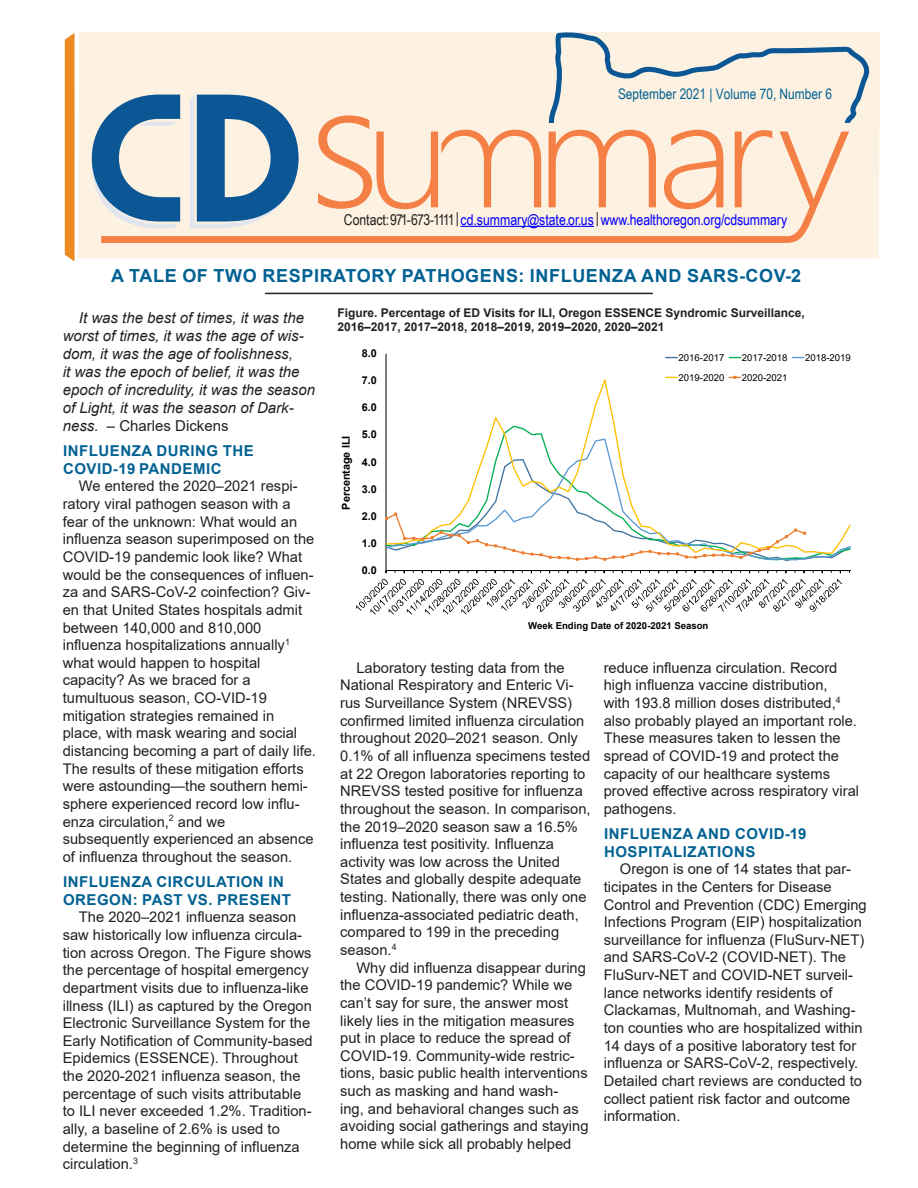
<style>
.page{position:relative;width:918px;height:1188px;background:#fff}
.page>*{position:absolute;margin:0;border:0;box-sizing:border-box;transform-origin:0 0}
.T-Article_Title{font:700 18px "Arial";letter-spacing:.035em;color:#006192}
.T-Body_text{font:italic 15px/18px "Arial";color:#231f20}
.T-Body_text-2{font:700 15px/18px "Arial";letter-spacing:.035em;color:#006192}
.t1{font:15px "Arial Narrow";letter-spacing:-.005em;color:#00f}
.T-Header_1{font:700 15px/18px "Arial";letter-spacing:.035em;color:#006192}
.T-Body_text-3{font:14.7px/17.7px "Arial";color:#231f20}
.t2{font:14.55px "Arial Narrow";color:#006192}
.T-Fgure_head{font:700 12px/14.4px "Arial";color:#231f20}
.t3{font:700 10.8px "Arial";color:#000}
.t4{font:9.6px "Arial";color:#000}
.t5{font:700 9.6px "Arial";color:#000}
.s1{color:#231f20}
.s2{font-style:normal}
</style>
<div class="page">
<div style="left:78px;top:32px;width:802px;height:226px;background:#fdf1e2"></div>
<svg style="left:65px;top:33px;width:10px;height:229px"></svg>
<svg style="left:549px;top:32px;width:321px;height:91px"></svg>
<svg style="left:92px;top:95px;width:88px;height:134px"></svg>
<svg style="left:190px;top:95px;width:109px;height:37px"></svg>
<svg style="left:318px;top:115px;width:223px;height:17px"></svg>
<svg style="left:549px;top:130px;width:107px;height:2px"></svg>
<svg style="left:664px;top:130px;width:59px;height:2px"></svg>
<svg style="left:735px;top:130px;width:37px;height:2px"></svg>
<svg style="left:101px;top:132px;width:748px;height:111px;fill:#fdf1e2"></svg>
<hr style="left:461px;top:226px;width:133px;height:1px;background:#00f">
<hr style="left:265px;top:293px;width:388px;height:1px;background:#231f20">
<hr style="left:386px;top:354px;width:1px;height:217px;background:#000">
<hr style="left:386px;top:570px;width:465px;height:1px;background:#000">
<svg style="left:386px;top:375px;width:465px;height:180px"></svg>
<svg style="left:385px;top:512px;width:421px;height:49px"></svg>
<svg style="left:356px;top:579px;width:486px;height:36px"></svg>
<svg style="left:729px;top:357px;width:12px;height:1px"></svg>
<svg style="left:792px;top:357px;width:12px;height:1px"></svg>
<svg style="left:729px;top:376px;width:12px;height:3px"></svg>
<p class="t2" style="left:618px;top:83px;width:216px">September 2021 | Volume 70, Number 6</p>
<p class="t1" style="left:344px;top:208px;width:445px"><span class="s1">Contact:971-673-1111|</span> cd.summary@state.or.us <span class="s1">|</span>www.healthoregon.org/cdsummary</p>
<p class="T-Article_Title" style="left:111px;top:263px;width:691px">A TALE OF TWO RESPIRATORY PATHOGENS: INFLUENZA AND SARS-COV-2</p>
<p class="T-Body_text" style="left:63px;top:309px;width:254px;text-indent:16px">It was the best of times, it was the worst of times, it was the age of wis&shy;dom, it was the age of foolishness,<br>it was the epoch of belief, it was the epoch of incredulity, it was the season of Light, it was the season of Dark&shy;ness. – <span class="s2">Charles Dickens</span></p>
<p class="T-Body_text-2" style="left:63px;top:442px;width:192px">INFLUENZA DURING THE<br>COVID-19 PANDEMIC</p>
<p class="T-Body_text-3" style="left:63px;top:477px;width:255px;text-indent:16px">We entered the 2020–2021 respi&shy;ratory viral pathogen season with a fear of the unknown: What would an influenza season superimposed on the COVID-19 pandemic look like? What would be the consequences of influen&shy;za and SARS-CoV-2 coinfection? Giv&shy;en that United States hospitals admit between 140,000 and 810,000 influenza hospitalizations annually<sup>1 </sup>what would happen to hospital capacity? As we braced for a tumultuous season, CO-VID-19 mitigation strategies remained in place, with mask wearing and social distancing becoming a part of daily life.<br>The results of these mitigation efforts were astounding—the southern hemi&shy;sphere experienced record low influ&shy;enza circulation,<sup>2</sup> and we<br>subsequently experienced an absence of influenza throughout the season.</p>
<p class="T-Body_text-2" style="left:63px;top:873px;width:230px">INFLUENZA CIRCULATION IN<br>OREGON: PAST VS. PRESENT</p>
<p class="T-Body_text-3" style="left:63px;top:908px;width:251px;text-indent:16px">The 2020–2021 influenza season saw historically low influenza circula&shy;tion across Oregon. The Figure shows the percentage of hospital emergency department visits due to influenza-like illness (ILI) as captured by the Oregon Electronic Surveillance System for the Early Notification of Community-based Epidemics (ESSENCE). Throughout the 2020-2021 influenza season, the percentage of such visits attributable to ILI never exceeded 1.2%. Tradition&shy;ally, a baseline of 2.6% is used to determine the beginning of influenza circulation.<sup>3</sup></p>
<p class="T-Fgure_head" style="left:338px;top:306px;width:469px">Figure. Percentage of ED Visits for ILI, Oregon ESSENCE Syndromic Surveillance,<br>2016–2017, 2017–2018, 2018–2019, 2019–2020, 2020–2021</p>
<p class="t3" style="left:362px;top:346px;width:17px">8.0</p>
<p class="t4" style="left:679px;top:351px;width:47px">2016-2017</p>
<p class="t4" style="left:742px;top:351px;width:47px">2017-2018</p>
<p class="t4" style="left:805px;top:351px;width:47px">2018-2019</p>
<p class="t4" style="left:679px;top:371px;width:47px">2019-2020</p>
<p class="t4" style="left:742px;top:371px;width:47px">2020-2021</p>
<p class="t3" style="left:362px;top:373px;width:17px">7.0</p>
<p class="t3" style="left:362px;top:400px;width:17px">6.0</p>
<p class="t3" style="left:362px;top:427px;width:17px">5.0</p>
<p class="t3" style="left:339px;top:510px;width:75px;rotate:-90deg">Percentage ILI</p>
<p class="t3" style="left:362px;top:454px;width:17px">4.0</p>
<p class="t3" style="left:362px;top:481px;width:17px">3.0</p>
<p class="t3" style="left:362px;top:508px;width:17px">2.0</p>
<p class="t3" style="left:362px;top:535px;width:17px">1.0</p>
<p class="t3" style="left:362px;top:563px;width:17px">0.0</p>
<p class="t5" style="left:528px;top:619px;width:182px">Week Ending Date of 2020-2021 Season</p>
<p class="T-Body_text-3" style="left:604px;top:659px;width:257px">reduce influenza circulation. Record high influenza vaccine distribution,<br>with 193.8 million doses distributed,<sup>4 </sup>also probably played an important role.<br>These measures taken to lessen the spread of COVID-19 and protect the capacity of our healthcare systems proved effective across respiratory viral pathogens.</p>
<p class="T-Header_1" style="left:604px;top:825px;width:204px">INFLUENZA AND COVID-19<br>HOSPITALIZATIONS</p>
<p class="T-Body_text-3" style="left:604px;top:860px;width:265px;text-indent:16px">Oregon is one of 14 states that par&shy;ticipates in the Centers for Disease Control and Prevention (CDC) Emerging Infections Program (EIP) hospitalization surveillance for influenza (FluSurv-NET) and SARS-CoV-2 (COVID-NET). The FluSurv-NET and COVID-NET surveil&shy;lance networks identify residents of Clackamas, Multnomah, and Washing&shy;ton counties who are hospitalized within 14 days of a positive laboratory test for influenza or SARS-CoV-2, respectively.<br>Detailed chart reviews are conducted to collect patient risk factor and outcome information.</p>
<p class="T-Body_text-3" style="left:340px;top:659px;width:252px;text-indent:16px">Laboratory testing data from the National Respiratory and Enteric Vi&shy;rus Surveillance System (NREVSS) confirmed limited influenza circulation throughout 2020–2021 season. Only 0.1% of all influenza specimens tested at 22 Oregon laboratories reporting to NREVSS tested positive for influenza throughout the season. In comparison, the 2019–2020 season saw a 16.5% influenza test positivity. Influenza activity was low across the United States and globally despite adequate testing. Nationally, there was only one influenza-associated pediatric death, compared to 199 in the preceding season.<sup>4</sup></p>
<p class="T-Body_text-3" style="left:340px;top:959px;width:250px;text-indent:16px">Why did influenza disappear during the COVID-19 pandemic? While we can’t say for sure, the answer most likely lies in the mitigation measures put in place to reduce the spread of COVID-19. Community-wide restric&shy;tions, basic public health interventions such as masking and hand wash-<br>ing, and behavioral changes such as avoiding social gatherings and staying home while sick all probably helped</p>
</div>
